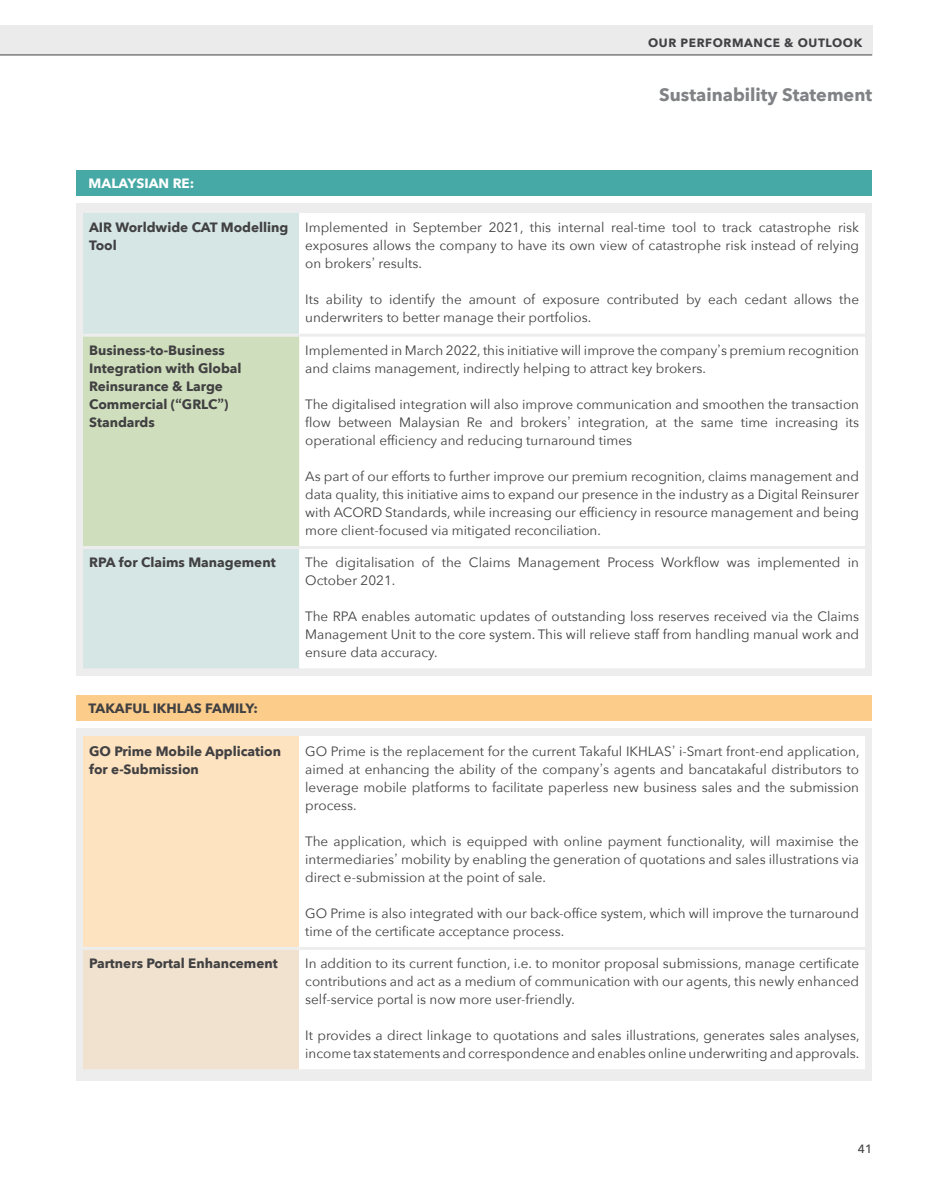
<style>
.page{position:relative;width:936px;height:1191px;background:#fff}
.page>*{position:absolute;margin:0;border:0;box-sizing:border-box;transform-origin:0 0}
.t1{font:700 18px "Avenir Next";color:#808285}
.t2{font:13.5px/18px "Avenir Next";color:#414042;text-align:justify}
.t3{font:700 13.5px/18px "Avenir Next";color:#414042}
.t4{font:700 13.5px "Avenir Next";color:#fff}
.t5{font:700 12px "Avenir Next";letter-spacing:.05em;color:#414042}
.t6{font:500 12px "Avenir Next";color:#414042}
.s1{font-family:"Caecilia LT Std";font-weight:300}
.s2{font-family:"Caecilia LT Std"}
</style>
<div class="page">
<div style="left:0;top:26px;width:872px;height:29px;background:#ebebec"></div>
<hr style="left:0;top:55px;width:872px;height:1px;background:#414042">
<div style="left:77px;top:203px;width:795px;height:472px;background:#ededee"></div>
<div style="left:77px;top:728px;width:795px;height:352px;background:#ededee"></div>
<div style="left:77px;top:170px;width:795px;height:26px;background:#47a9a5"></div>
<div style="left:77px;top:695px;width:795px;height:25px;background:#fbcc8a"></div>
<div style="left:83px;top:213px;width:216px;height:455px;background:#d6e6e5"></div>
<div style="left:299px;top:213px;width:566px;height:122px;background:#fff"></div>
<div style="left:83px;top:335px;width:216px;height:212px;background:#cfdfbd"></div>
<div style="left:299px;top:337px;width:566px;height:331px;background:#fff"></div>
<hr style="left:83px;top:334px;width:216px;height:3px;background:#ededee">
<hr style="left:299px;top:334px;width:566px;height:3px;background:#ededee">
<hr style="left:83px;top:546px;width:216px;height:3px;background:#ededee">
<hr style="left:299px;top:546px;width:566px;height:3px;background:#ededee">
<div style="left:83px;top:736px;width:216px;height:212px;background:#fde3c0"></div>
<div style="left:299px;top:736px;width:566px;height:212px;background:#fff"></div>
<div style="left:83px;top:948px;width:216px;height:122px;background:#f0e2ce"></div>
<div style="left:299px;top:948px;width:566px;height:122px;background:#fff"></div>
<hr style="left:83px;top:947px;width:216px;height:3px;background:#ededee">
<hr style="left:299px;top:947px;width:566px;height:3px;background:#ededee">
<hr style="left:83px;top:1069px;width:216px;height:3px;background:#ededee">
<hr style="left:299px;top:1069px;width:566px;height:3px;background:#ededee">
<p class="t5" style="left:648px;top:32px;width:216px">OUR PERFORMANCE &amp; OUTLOOK</p>
<p class="t4" style="left:89px;top:172px;width:107px">MALAYSIAN RE:</p>
<h1 class="t1" style="left:659px;top:79px;width:214px">Sustainability Statement</h1>
<p class="t3" style="left:89px;top:218px;width:201px">AIR Worldwide CAT Modelling<br>Tool</p>
<p class="t2" style="left:305px;top:218px;width:555px">Implemented in September 2021, this internal real-time tool to track catastrophe risk exposures allows the company to have its own view of catastrophe risk instead of relying on brokers<span class="s1">’</span> results.</p>
<p class="t2" style="left:305px;top:290px;width:555px">Its ability to identify the amount of exposure contributed by each cedant allows the underwriters to better manage their portfolios.</p>
<p class="t3" style="left:89px;top:341px;width:154px">Business-to-Business<br>Integration with Global<br>Reinsurance &amp; Large<br>Commercial (<span class="s2">“</span>GRLC<span class="s2">”</span>)<br>Standards</p>
<p class="t2" style="left:305px;top:340px;width:555px">Implemented in March 2022, this initiative will improve the company<span class="s1">’</span>s premium recognition and claims management, indirectly helping to attract key brokers.</p>
<p class="t2" style="left:305px;top:394px;width:555px">The digitalised integration will also improve communication and smoothen the transaction flow between Malaysian Re and brokers<span class="s1">’</span> integration, at the same time increasing its operational efficiency and reducing turnaround times</p>
<p class="t2" style="left:305px;top:466px;width:555px">As part of our efforts to further improve our premium recognition, claims management and data quality, this initiative aims to expand our presence in the industry as a Digital Reinsurer with ACORD Standards, while increasing our efficiency in resource management and being more client-focused via mitigated reconciliation.</p>
<p class="t3" style="left:89px;top:553px;width:188px">RPA for Claims Management</p>
<p class="t2" style="left:305px;top:553px;width:555px">The digitalisation of the Claims Management Process Workflow was implemented in<br>October 2021.</p>
<p class="t2" style="left:305px;top:607px;width:555px">The RPA enables automatic updates of outstanding loss reserves received via the Claims Management Unit to the core system. This will relieve staff from handling manual work and ensure data accuracy.</p>
<p class="t3" style="left:89px;top:699px;width:171px">TAKAFUL IKHLAS FAMILY:</p>
<p class="t3" style="left:89px;top:741px;width:193px">GO Prime Mobile Application for e-Submission</p>
<p class="t2" style="left:305px;top:741px;width:555px">GO Prime is the replacement for the current Takaful IKHLAS<span class="s1">’</span> i-Smart front-end application, aimed at enhancing the ability of the company<span class="s1">’</span>s agents and bancatakaful distributors to leverage mobile platforms to facilitate paperless new business sales and the submission process.</p>
<p class="t2" style="left:305px;top:831px;width:555px">The application, which is equipped with online payment functionality, will maximise the intermediaries<span class="s1">’</span> mobility by enabling the generation of quotations and sales illustrations via direct e-submission at the point of sale.</p>
<p class="t2" style="left:305px;top:903px;width:555px">GO Prime is also integrated with our back-office system, which will improve the turnaround time of the certificate acceptance process.</p>
<p class="t3" style="left:89px;top:954px;width:190px">Partners Portal Enhancement</p>
<p class="t2" style="left:305px;top:953px;width:555px">In addition to its current function, i.e. to monitor proposal submissions, manage certificate contributions and act as a medium of communication with our agents, this newly enhanced self-service portal is now more user-friendly.</p>
<p class="t2" style="left:305px;top:1025px;width:555px">It provides a direct linkage to quotations and sales illustrations, generates sales analyses, income tax statements and correspondence and enables online underwriting and approvals.</p>
<p class="t6" style="left:857px;top:1138px;width:16px">41</p>
</div>
